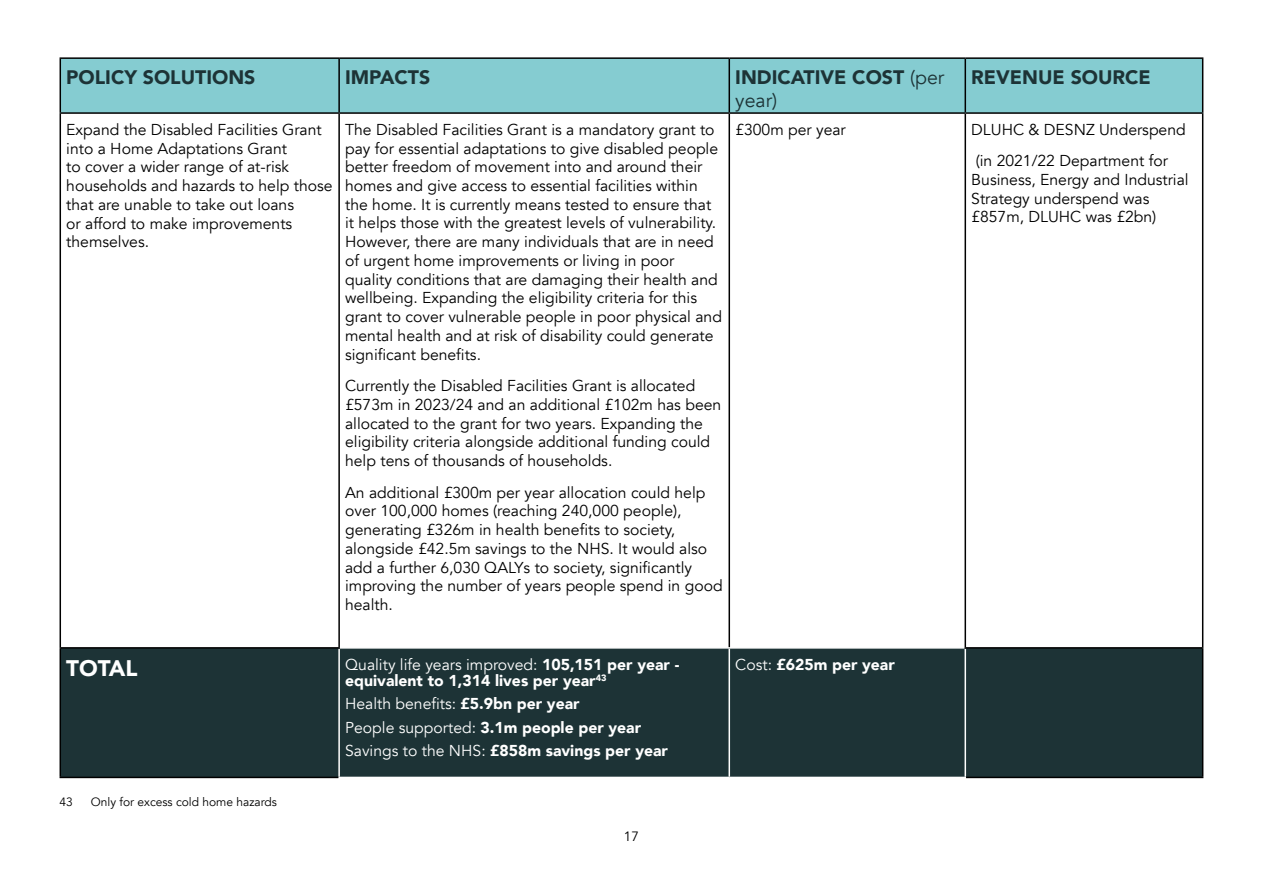
<style>
.page{position:relative;width:1263px;height:893px;background:#fff}
.page>*{position:absolute;margin:0;border:0;box-sizing:border-box;transform-origin:0 0}
.t1{font:900 22.5px "Avenir";color:#fff}
.t2{font:900 19.5px/23.4px "Avenir";color:#1d3336}
.t3{font:15.75px/18.8px "Avenir";color:#000}
.t4{font:900 15.75px/23.2px "Avenir";color:#fff}
.t5{font:13.5px "Avenir";color:#000}
.t6{font:12px "Avenir";color:#000}
.s1{font-weight:400}
</style>
<div class="page">
<div style="left:61px;top:59px;width:1141px;height:53px;background:#85ccd1"></div>
<div style="left:61px;top:649px;width:1141px;height:128px;background:#1d3336"></div>
<hr style="left:338px;top:649px;width:2px;height:128px;background:#fff">
<hr style="left:728px;top:649px;width:2px;height:128px;background:#fff">
<hr style="left:964px;top:649px;width:2px;height:128px;background:#fff">
<hr style="left:60px;top:114px;width:1px;height:533px;background:#000">
<hr style="left:338px;top:114px;width:2px;height:533px;background:#000">
<hr style="left:728px;top:114px;width:2px;height:533px;background:#000">
<hr style="left:964px;top:114px;width:2px;height:533px;background:#000">
<hr style="left:1202px;top:114px;width:1px;height:533px;background:#000">
<hr style="left:60px;top:647px;width:280px;height:2px;background:#000">
<hr style="left:60px;top:649px;width:1px;height:128px;background:#000">
<hr style="left:964px;top:647px;width:239px;height:2px;background:#000">
<hr style="left:1202px;top:649px;width:1px;height:128px;background:#000">
<hr style="left:60px;top:777px;width:278px;height:1px;background:#000">
<hr style="left:966px;top:777px;width:237px;height:1px;background:#000">
<hr style="left:60px;top:57px;width:279px;height:2px;background:#000">
<hr style="left:60px;top:59px;width:1px;height:53px;background:#000">
<hr style="left:339px;top:57px;width:390px;height:2px;background:#000">
<hr style="left:338px;top:59px;width:2px;height:53px;background:#000">
<hr style="left:729px;top:57px;width:236px;height:2px;background:#000">
<hr style="left:728px;top:59px;width:2px;height:53px;background:#000">
<hr style="left:965px;top:57px;width:238px;height:2px;background:#000">
<hr style="left:964px;top:59px;width:2px;height:53px;background:#000">
<hr style="left:1202px;top:59px;width:1px;height:53px;background:#000">
<hr style="left:60px;top:112px;width:279px;height:2px;background:#000">
<hr style="left:339px;top:112px;width:390px;height:2px;background:#000">
<hr style="left:729px;top:112px;width:236px;height:2px;background:#000">
<hr style="left:965px;top:112px;width:238px;height:2px;background:#000">
<p class="t2" style="left:66px;top:65px;width:191px">POLICY SOLUTIONS</p>
<p class="t2" style="left:345px;top:65px;width:87px">IMPACTS</p>
<p class="t2" style="left:735px;top:65px;width:211px">INDICATIVE COST <span class="s1">(per year)</span></p>
<p class="t2" style="left:971px;top:65px;width:181px">REVENUE SOURCE</p>
<p class="t3" style="left:66px;top:120px;width:268px">Expand the Disabled Facilities Grant into a Home Adaptations Grant<br>to cover a wider range of at-risk households and hazards to help those that are unable to take out loans<br>or afford to make improvements themselves.</p>
<p class="t3" style="left:345px;top:120px;width:378px">The Disabled Facilities Grant is a mandatory grant to pay for essential adaptations to give disabled people better freedom of movement into and around their homes and give access to essential facilities within the home. It is currently means tested to ensure that it helps those with the greatest levels of vulnerability.<br>However, there are many individuals that are in need of urgent home improvements or living in poor quality conditions that are damaging their health and wellbeing. Expanding the eligibility criteria for this grant to cover vulnerable people in poor physical and mental health and at risk of disability could generate significant benefits.</p>
<p class="t3" style="left:345px;top:377px;width:378px">Currently the Disabled Facilities Grant is allocated £573m in 2023/24 and an additional £102m has been allocated to the grant for two years. Expanding the eligibility criteria alongside additional funding could help tens of thousands of households.</p>
<p class="t3" style="left:345px;top:483px;width:379px">An additional £300m per year allocation could help over 100,000 homes (reaching 240,000 people), generating £326m in health benefits to society, alongside £42.5m savings to the NHS. It would also add a further 6,030 QALYs to society, significantly improving the number of years people spend in good health.</p>
<p class="t3" style="left:735px;top:120px;width:112px">£300m per year</p>
<p class="t3" style="left:971px;top:114px;width:216px;line-height:31.5px">DLUHC &amp; DESNZ Underspend (in 2021/22 Department for</p>
<p class="t3" style="left:971px;top:170px;width:219px">Business, Energy and Industrial<br>Strategy underspend was £857m, DLUHC was £2bn)</p>
<h1 class="t1" style="left:66px;top:649px;width:73px">TOTAL</h1>
<p class="t4" style="left:345px;top:655px;width:336px;line-height:16.5px"><span class="s1">Quality life years improved:</span> 105,151 per year - equivalent to 1,314 lives per year<sup>43</sup></p>
<p class="t4" style="left:345px;top:692px;width:324px"><span class="s1">Health benefits:</span> £5.9bn per year<br><span class="s1">People supported:</span> 3.1m people per year<br><span class="s1">Savings to the NHS:</span> £858m savings per year</p>
<p class="t6" style="left:60px;top:795px;width:15px">43</p>
<p class="t6" style="left:91px;top:795px;width:188px">Only for excess cold home hazards</p>
<p class="t5" style="left:624px;top:828px;width:17px">17</p>
<p class="t4" style="left:735px;top:652px;width:161px"><span class="s1">Cost:</span> £625m per year</p>
</div>
